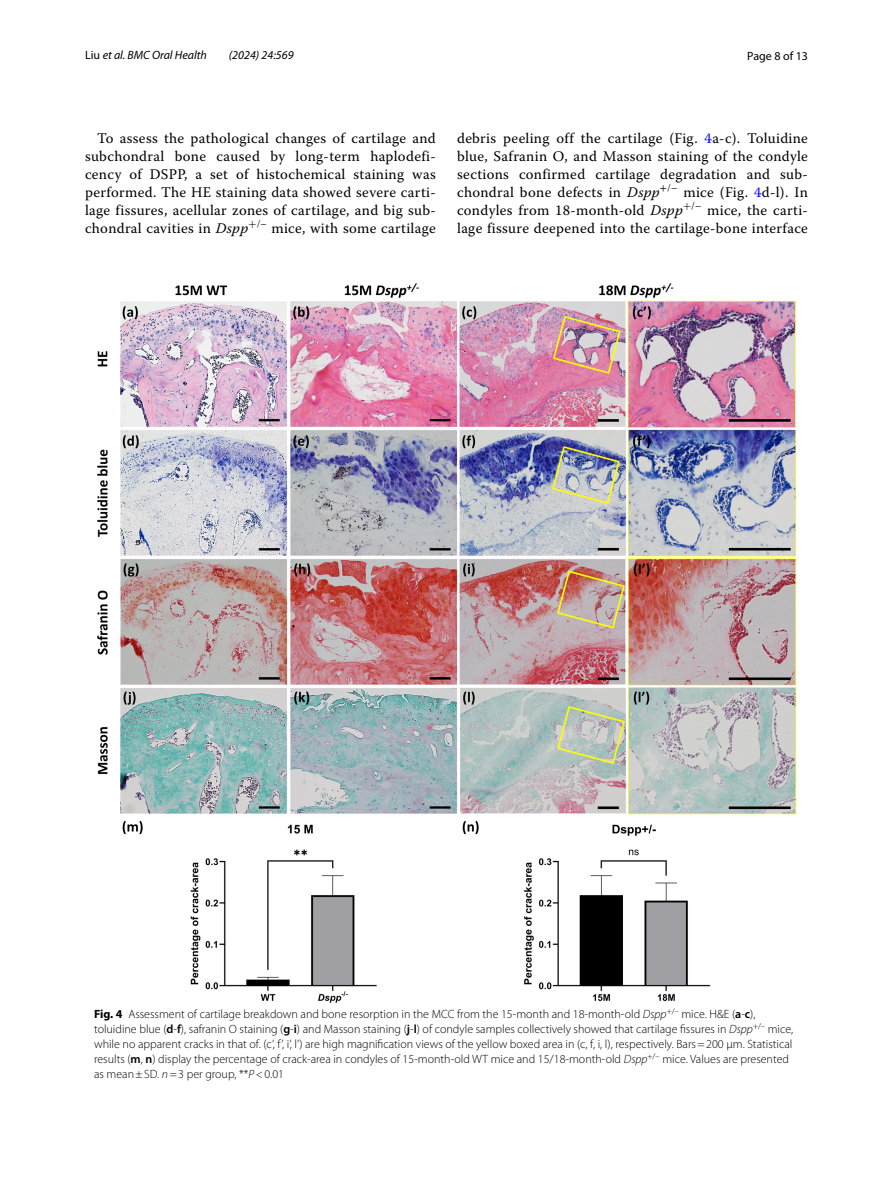
<style>
.page{position:relative;width:893px;height:1187px;background:#fff}
.page>*{position:absolute;margin:0;border:0;box-sizing:border-box;transform-origin:0 0}
.t1{font:14.7px/18px "Warnock Pro";letter-spacing:.02em;color:#000;text-align:justify}
.t2{font:300 12px/15px "Myriad Pro";color:#000}
.t3{font:italic 12px "Myriad Pro";color:#000}
.t4{font:12px "Myriad Pro";color:#000}
.s1{font-style:normal}
.s2{font-style:italic}
.s3{color:#00f}
.s4{font-weight:700}
.s5{font-weight:600}
</style>
<div class="page">
<img style="left:97px;top:283px;width:700px;height:720px">
<p class="t3" style="left:85px;top:48px;width:124px"><span class="s1">Liu</span> et al. BMC Oral Health</p>
<p class="t3" style="left:229px;top:48px;width:66px">(2024) 24:569</p>
<p class="t4" style="left:747px;top:48px;width:62px">Page 8 of 13</p>
<p class="t1" style="left:85px;top:128px;width:352px;text-indent:12px">To assess the pathological changes of cartilage and subchondral bone caused by long-term haplodefi&shy;cency of DSPP, a set of histochemical staining was performed. The HE staining data showed severe carti&shy;lage fissures, acellular zones of cartilage, and big sub&shy;chondral cavities in <span class="s2">Dspp</span><sup>+</sup><sup>/–</sup> mice, with some cartilage</p>
<p class="t1" style="left:457px;top:128px;width:352px">debris peeling off the cartilage (Fig. <span class="s3">4</span>a-c). Toluidine blue, Safranin O, and Masson staining of the condyle sections confirmed cartilage degradation and sub&shy;chondral bone defects in <span class="s2">Dspp</span><sup>+</sup><sup>/–</sup> mice (Fig. <span class="s3">4</span>d-l). In condyles from 18-month-old <span class="s2">Dspp</span><sup>+</sup><sup>/–</sup> mice, the carti&shy;lage fissure deepened into the cartilage-bone interface</p>
<p class="t2" style="left:94px;top:1007px;width:701px"><span class="s4">Fig. 4</span> Assessment of cartilage breakdown and bone resorption in the MCC from the 15-month and 18-month-old <span class="s2">Dspp</span><sup>+/–</sup> mice. H&amp;E (<span class="s5">a</span>-<span class="s5">c</span>), toluidine blue (<span class="s5">d</span>-<span class="s5">f</span>), safranin O staining (<span class="s5">g</span>-<span class="s5">i</span>) and Masson staining (<span class="s5">j</span>-<span class="s5">l</span>) of condyle samples collectively showed that cartilage fissures in <span class="s2">Dspp</span><sup>+/–</sup> mice, while no apparent cracks in that of. (c’, f’, i’, l’) are high magnification views of the yellow boxed area in (c, f, i, l), respectively. Bars=200 μm. Statistical results (<span class="s5">m</span>, <span class="s5">n</span>) display the percentage of crack-area in condyles of 15-month-old WT mice and 15/18-month-old <span class="s2">Dspp</span><sup>+/–</sup> mice. Values are presented as mean±SD. <span class="s2">n</span>=3 per group, **<span class="s2">P</span>&lt;0.01</p>
</div>
